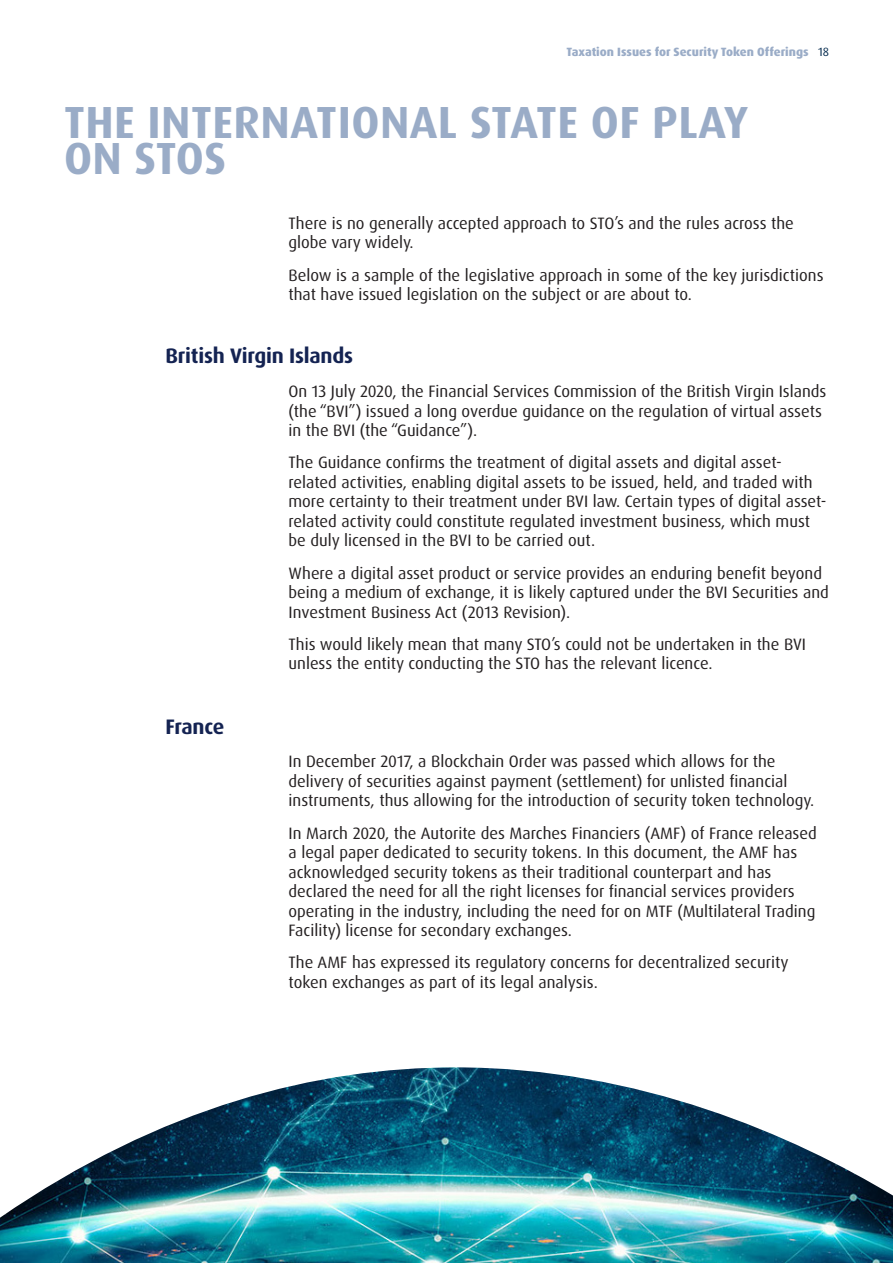
<style>
.page{position:relative;width:893px;height:1263px;background:#fff}
.page>*{position:absolute;margin:0;border:0;box-sizing:border-box;transform-origin:0 0}
.t1{font:700 45px "Dax Pro";letter-spacing:.01em;color:#9aacc7}
.small_quote{font:700 21px "Dax Pro";letter-spacing:-.01em;color:#142352}
.body_copy{font:16.5px/19.5px "Dax Pro";color:#231f20}
.t2{font:800 12px "Dax Pro";color:#9aacc7}
.s1{font-weight:400;color:#00284c}
</style>
<div class="page">
<img style="left:0;top:1067px;width:893px;height:196px">
<p class="t2" style="left:566px;top:44px;width:264px">Taxation Issues for Security Token Offerings <span class="s1">18</span></p>
<p class="t1" style="left:64px;top:93px;width:686px">THE INTERNATIONAL STATE OF PLAY</p>
<p class="t1" style="left:64px;top:129px;width:164px">ON STOS</p>
<p class="body_copy" style="left:289px;top:213px;width:507px">There is no generally accepted approach to STO’s and the rules across the globe vary widely.</p>
<p class="body_copy" style="left:289px;top:265px;width:537px">Below is a sample of the legislative approach in some of the key jurisdictions that have issued legislation on the subject or are about to.</p>
<p class="small_quote" style="left:166px;top:342px;width:189px">British Virgin Islands</p>
<p class="small_quote" style="left:166px;top:713px;width:60px">France</p>
<p class="body_copy" style="left:289px;top:382px;width:539px">On 13 July 2020, the Financial Services Commission of the British Virgin Islands (the “BVI”) issued a long overdue guidance on the regulation of virtual assets in the BVI (the “Guidance”).</p>
<p class="body_copy" style="left:289px;top:453px;width:539px">The Guidance confirms the treatment of digital assets and digital asset&shy;related activities, enabling digital assets to be issued, held, and traded with more certainty to their treatment under BVI law. Certain types of digital asset&shy;related activity could constitute regulated investment business, which must be duly licensed in the BVI to be carried out.</p>
<p class="body_copy" style="left:289px;top:563px;width:542px">Where a digital asset product or service provides an enduring benefit beyond being a medium of exchange, it is likely captured under the BVI Securities and<br>Investment Business Act (2013 Revision).</p>
<p class="body_copy" style="left:289px;top:634px;width:519px">This would likely mean that many STO’s could not be undertaken in the BVI unless the entity conducting the STO has the relevant licence.</p>
<p class="body_copy" style="left:289px;top:752px;width:527px">In December 2017, a Blockchain Order was passed which allows for the delivery of securities against payment (settlement) for unlisted financial instruments, thus allowing for the introduction of security token technology.</p>
<p class="body_copy" style="left:289px;top:823px;width:530px">In March 2020, the Autorite des Marches Financiers (AMF) of France released a legal paper dedicated to security tokens. In this document, the AMF has acknowledged security tokens as their traditional counterpart and has declared the need for all the right licenses for financial services providers operating in the industry, including the need for on MTF (Multilateral Trading Facility) license for secondary exchanges.</p>
<p class="body_copy" style="left:289px;top:953px;width:501px">The AMF has expressed its regulatory concerns for decentralized security token exchanges as part of its legal analysis.</p>
</div>
